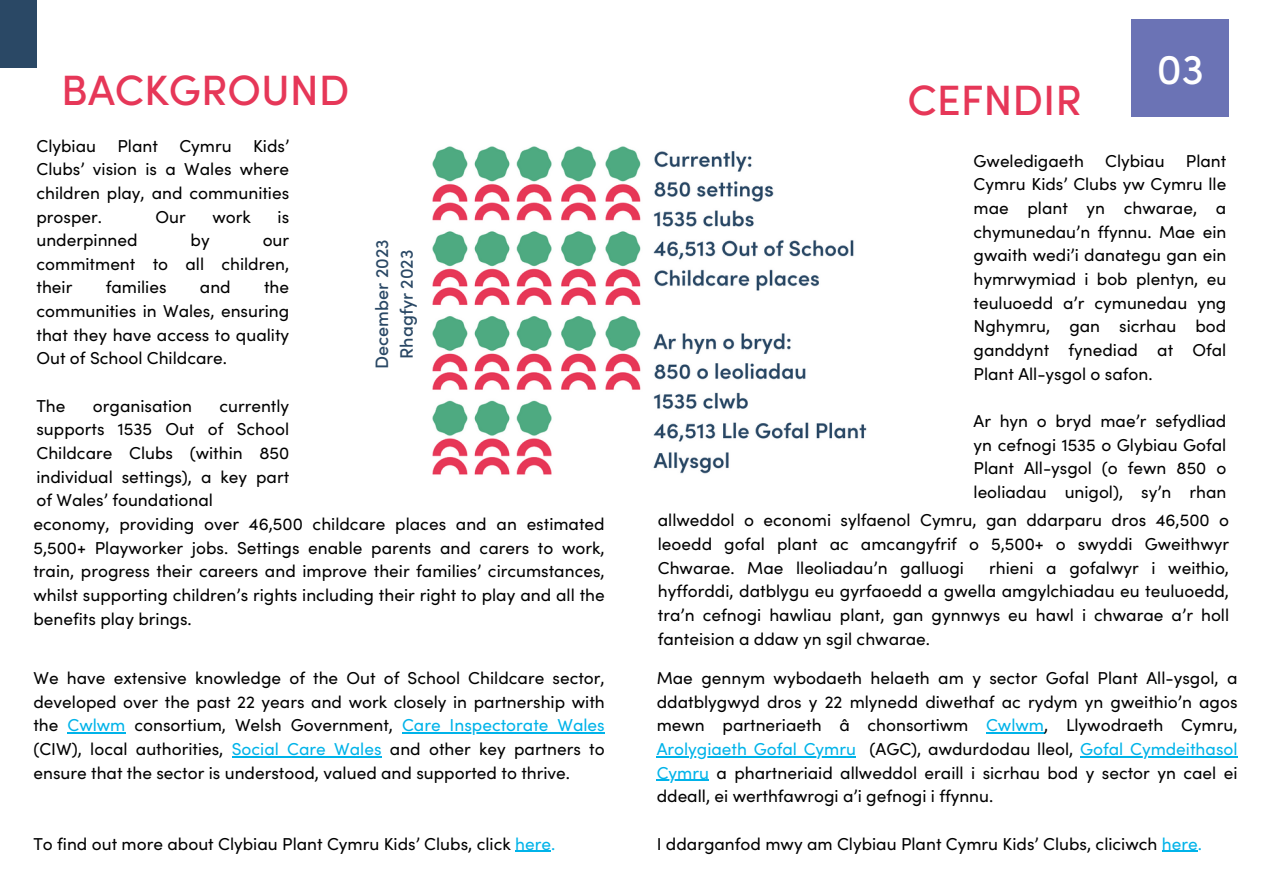
<style>
.page{position:relative;width:1263px;height:894px;background:#fff}
.page>*{position:absolute;margin:0;border:0;box-sizing:border-box;transform-origin:0 0}
.t1{font:500 42.45px "Sofia Pro";color:#e63758}
.t2{font:500 42.45px "Sofia Pro";color:#fff}
.t3{font:500 18px/24.8px "Sofia Pro";color:#2a4865;text-align:center}
.t4{font:17.25px/23.7px "Sofia Pro";color:#000;text-align:justify}
.s1{color:#fff}
.s2{color:#00b3e9}
</style>
<div class="page">
<div style="left:1132px;top:19px;width:97px;height:98px;background:#6b73b5"></div>
<div style="left:0;top:0;width:36px;height:68px;background:#2a4865"></div>
<img style="left:432px;top:146px;width:435px;height:329px">
<hr style="left:67px;top:732px;width:59px;height:1px;background:#00b3e9">
<hr style="left:402px;top:732px;width:203px;height:1px;background:#00b3e9">
<hr style="left:232px;top:755px;width:150px;height:2px;background:#00b3e9">
<hr style="left:515px;top:850px;width:36px;height:1px;background:#00b3e9">
<hr style="left:986px;top:732px;width:58px;height:1px;background:#00b3e9">
<hr style="left:657px;top:755px;width:199px;height:2px;background:#00b3e9">
<hr style="left:1080px;top:755px;width:157px;height:2px;background:#00b3e9">
<hr style="left:657px;top:779px;width:52px;height:1px;background:#00b3e9">
<hr style="left:1162px;top:850px;width:36px;height:1px;background:#00b3e9">
<h1 class="t1" style="left:61px;top:62px;width:290px">BACKGROUND</h1>
<h1 class="t4" style="left:36px;top:133px;width:254px">Clybiau Plant Cymru Kids’ Clubs’ vision is a Wales where children play, and communities prosper.</h1>
<h1 class="t4" style="left:155px;top:204px;width:32px">Our</h1>
<h1 class="t4" style="left:212px;top:204px;width:40px">work</h1>
<h1 class="t4" style="left:278px;top:204px;width:13px">is</h1>
<h1 class="t4" style="left:36px;top:228px;width:103px">underpinned</h1>
<h1 class="t4" style="left:191px;top:228px;width:21px">by</h1>
<h1 class="t4" style="left:36px;top:228px;width:254px;text-indent:226px">our commitment to all children, their</h1>
<h1 class="t4" style="left:36px;top:275px;width:254px;text-indent:228px">the communities in Wales, ensuring that they have access to quality Out of School Childcare.</h1>
<p class="t4" style="left:36px;top:393px;width:31px">The</p>
<p class="t4" style="left:93px;top:393px;width:101px">organisation</p>
<h1 class="t4" style="left:106px;top:275px;width:62px">families</h1>
<h1 class="t4" style="left:200px;top:275px;width:32px">and</h1>
<p class="t4" style="left:36px;top:393px;width:254px;text-indent:183px">currently supports 1535 Out of School Childcare Clubs (within 850 individual settings), a key part of Wales’ foundational<span class="s1">economy</span></p>
<p class="t3" style="left:369px;top:369px;width:131px;rotate:-90deg">December 2023<br>Rhagfyr 2023</p>
<h2 class="t4" style="left:33px;top:511px;width:573px">economy, providing over 46,500 childcare places and an estimated 5,500+ Playworker jobs. Settings enable parents and carers to work, train, progress their careers and improve their families’ circumstances, whilst supporting children’s rights including their right to play and all the benefits play brings.</h2>
<p class="t4" style="left:33px;top:665px;width:573px">We have extensive knowledge of the Out of School Childcare sector, developed over the past 22 years and work closely in partnership with the <span class="s2">Cwlwm</span> consortium, Welsh Government,</p>
<p class="t4" style="left:33px;top:713px;width:573px;text-indent:369px"><span class="s2">Care Inspectorate Wales </span>(CIW), local authorities, <span class="s2">Social Care Wales</span> and other key partners to ensure that the sector is understood, valued and supported to thrive.</p>
<p class="t4" style="left:33px;top:831px;width:523px">To find out more about Clybiau Plant Cymru Kids’ Clubs, click <span class="s2">here.</span></p>
<p class="t2" style="left:1157px;top:41px;width:49px">03</p>
<p class="t1" style="left:907px;top:71px;width:176px">CEFNDIR</p>
<p class="t4" style="left:973px;top:148px;width:254px">Gweledigaeth Clybiau Plant Cymru Kids’ Clubs yw Cymru lle mae plant yn chwarae, a chymunedau’n ffynnu. Mae ein gwaith wedi’i danategu gan ein hymrwymiad i bob plentyn, eu teuluoedd a’r cymunedau yng Nghymru, gan sicrhau bod ganddynt fynediad at Ofal Plant All-ysgol o safon.</p>
<p class="t4" style="left:973px;top:408px;width:254px">Ar hyn o bryd mae’r sefydliad yn cefnogi 1535 o Glybiau Gofal Plant All-ysgol (o fewn 850 o leoliadau unigol), sy’n rhan <span class="s1">allweddol</span></p>
<p class="t4" style="left:658px;top:508px;width:573px">allweddol o economi sylfaenol Cymru, gan ddarparu dros 46,500 o leoedd gofal plant ac amcangyfrif o 5,500+ o swyddi Gweithwyr Chwarae. Mae lleoliadau’n galluogi</p>
<p class="t4" style="left:658px;top:555px;width:573px;text-indent:331px">rhieni a gofalwyr i weithio, hyfforddi, datblygu eu gyrfaoedd a gwella amgylchiadau eu teuluoedd, tra’n cefnogi hawliau plant, gan gynnwys eu hawl i chwarae a’r holl fanteision a ddaw yn sgil chwarae.</p>
<p class="t4" style="left:657px;top:665px;width:582px">Mae gennym wybodaeth helaeth am y sector Gofal Plant All-ysgol, a ddatblygwyd dros y 22 mlynedd diwethaf ac rydym yn gweithio’n agos mewn partneriaeth â chonsortiwm <span class="s2">Cwlwm</span>, Llywodraeth Cymru,</p>
<p class="t4" style="left:657px;top:736px;width:582px"><span class="s2">Arolygiaeth Gofal Cymru</span> (AGC), awdurdodau lleol, <span class="s2">Gofal Cymdeithasol Cymru</span> a phartneriaid allweddol eraill i sicrhau bod y sector yn cael ei ddeall, ei werthfawrogi a’i gefnogi i ffynnu.</p>
<p class="t4" style="left:657px;top:831px;width:547px">I ddarganfod mwy am Clybiau Plant Cymru Kids’ Clubs, cliciwch <span class="s2">here.</span></p>
</div>
